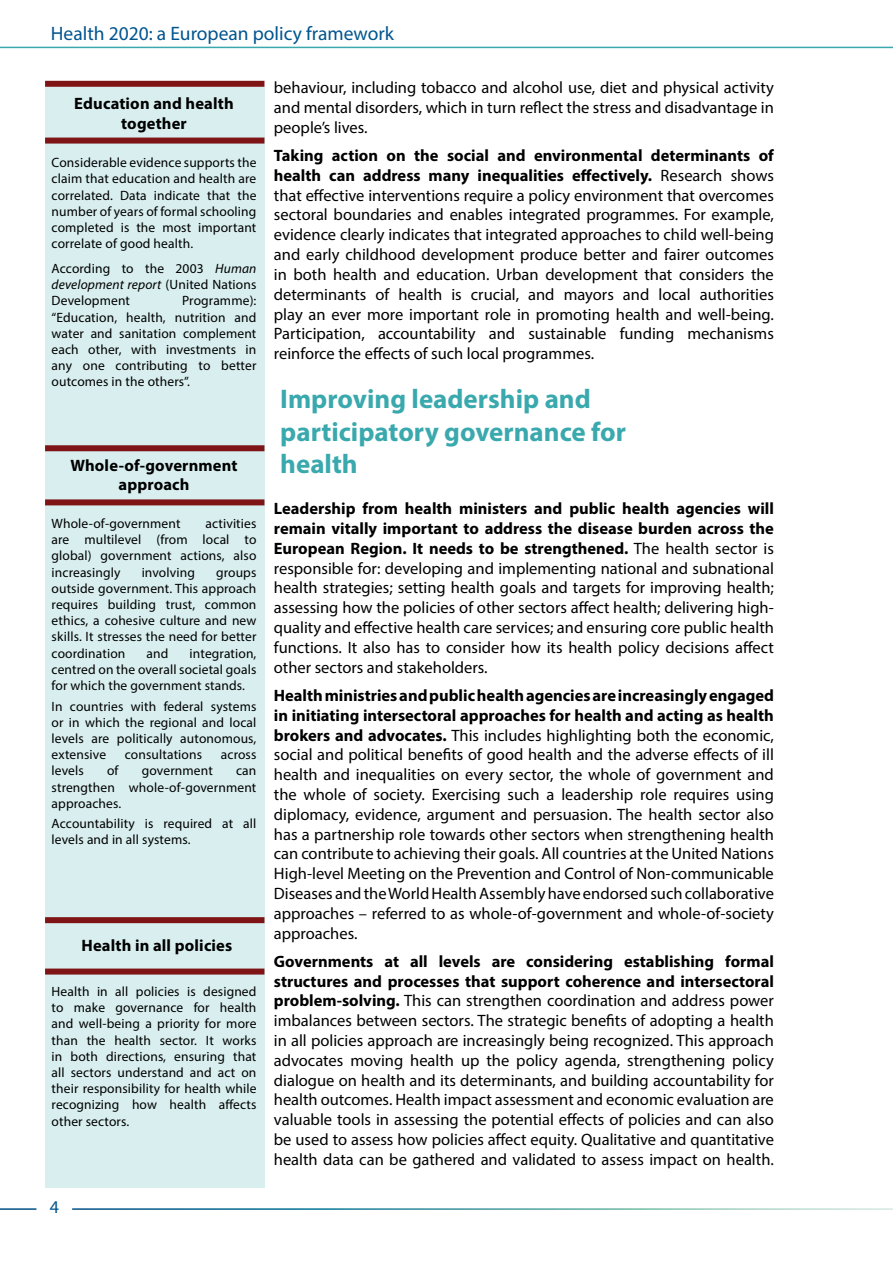
<style>
.page{position:relative;width:893px;height:1263px;background:#fff}
.page>*{position:absolute;margin:0;border:0;box-sizing:border-box;transform-origin:0 0}
.t1{font:700 27px/32.4px "Myriad Pro";color:#3aa9ae}
.t2{font:19.5px "Myriad Pro";color:#00558f}
.t3{font:18px "Myriad Pro";color:#00558f}
.t4{font:16.5px/19.8px "Myriad Pro";color:#000;text-align:justify}
.t5{font:700 16.5px/19.8px "Myriad Pro";letter-spacing:.01em;color:#000;text-align:center}
.t6{font:13.5px/16.2px "Myriad Pro";letter-spacing:.01em;color:#000;text-align:justify}
.s1{font-style:italic}
.s2{font-weight:700}
</style>
<div class="page">
<hr style="left:0;top:47px;width:893px;height:1px;background:#3aa9ae">
<hr style="left:0;top:1208px;width:36px;height:2px;background:#005087">
<div style="left:45px;top:87px;width:219px;height:1101px;background:#d8eeef"></div>
<div style="left:45px;top:138px;width:219px;height:6px;background:#7e1416"></div>
<div style="left:45px;top:81px;width:219px;height:6px;background:#7e1416"></div>
<div style="left:45px;top:445px;width:219px;height:6px;background:#7e1416"></div>
<div style="left:45px;top:917px;width:219px;height:6px;background:#7e1416"></div>
<div style="left:45px;top:499px;width:219px;height:6px;background:#7e1416"></div>
<div style="left:45px;top:968px;width:219px;height:6px;background:#7e1416"></div>
<p class="t2" style="left:51px;top:22px;width:345px">Health 2020: a European policy framework</p>
<p class="t5" style="left:74px;top:93px;width:161px">Education and health together</p>
<p class="t6" style="left:52px;top:154px;width:206px">Considerable evidence supports the claim that education and health are correlated. Data indicate that the number of years of formal schooling completed is the most important correlate of good health.</p>
<p class="t6" style="left:52px;top:260px;width:206px">According to the 2003 <span class="s1">Human development report</span> (United Nations Development</p>
<p class="t6" style="left:52px;top:293px;width:206px;text-indent:131px">Programme): “Education, health, nutrition and water and sanitation complement each other, with investments in any one contributing to better outcomes in the others”.</p>
<p class="t5" style="left:70px;top:455px;width:169px">Whole-of-government approach</p>
<p class="t6" style="left:52px;top:515px;width:130px">Whole-of-government</p>
<p class="t6" style="left:52px;top:515px;width:206px;text-indent:154px">activities are multilevel (from local to global) government actions, also increasingly</p>
<p class="t6" style="left:142px;top:564px;width:55px">involving</p>
<p class="t6" style="left:52px;top:564px;width:206px;text-indent:165px">groups outside government. This approach requires building trust, common ethics, a cohesive culture and new skills. It stresses the need for better coordination</p>
<p class="t6" style="left:147px;top:645px;width:23px">and</p>
<p class="t6" style="left:52px;top:645px;width:206px;text-indent:138px">integration, centred on the overall societal goals for which the government stands.</p>
<p class="t6" style="left:52px;top:698px;width:206px">In countries with federal systems or in which the regional and local levels are politically autonomous, extensive</p>
<p class="t6" style="left:125px;top:746px;width:79px">consultations</p>
<p class="t6" style="left:221px;top:746px;width:37px">across</p>
<p class="t6" style="left:52px;top:762px;width:34px">levels</p>
<p class="t6" style="left:107px;top:762px;width:13px">of</p>
<p class="t6" style="left:142px;top:762px;width:73px">government</p>
<p class="t6" style="left:52px;top:762px;width:206px;text-indent:185px">can strengthen whole-of-government approaches.</p>
<p class="t6" style="left:52px;top:815px;width:206px">Accountability is required at all levels and in all systems.</p>
<p class="t5" style="left:82px;top:935px;width:152px">Health in all policies</p>
<p class="t6" style="left:52px;top:983px;width:206px">Health in all policies is designed to make governance for health and well-being a priority for more than the health sector. It works in both directions, ensuring that all sectors understand and act on their responsibility for health while recognizing how health affects other sectors.</p>
<p class="t3" style="left:50px;top:1195px;width:11px">4</p>
<p class="t4" style="left:274px;top:77px;width:501px">behaviour, including tobacco and alcohol use, diet and physical activity and mental disorders, which in turn reflect the stress and disadvantage in people’s lives.</p>
<p class="t4" style="left:274px;top:145px;width:502px"><span class="s2">Taking action on the social and environmental determinants of health can address many inequalities effectively.</span> Research shows that effective interventions require a policy environment that overcomes sectoral boundaries and enables integrated programmes. For example, evidence clearly indicates that integrated approaches to child well-being and early childhood development produce better and fairer outcomes in both health and education. Urban development that considers the determinants of health is crucial, and mayors and local authorities play an ever more important role in promoting health and well-being.<br>Participation, accountability and sustainable funding mechanisms reinforce the effects of such local programmes.</p>
<h1 class="t1" style="left:280px;top:382px;width:347px">Improving leadership and participatory governance for health</h1>
<p class="t4" style="left:274px;top:498px;width:502px"><span class="s2">Leadership from health ministers and public health agencies will remain vitally important to address the disease burden across the European Region. It needs to be strengthened.</span> The health sector is responsible for: developing and implementing national and subnational health strategies; setting health goals and targets for improving health; assessing how the policies of other sectors affect health; delivering high&shy;quality and effective health care services; and ensuring core public health functions. It also has to consider how its health policy decisions affect other sectors and stakeholders.</p>
<p class="t4" style="left:274px;top:685px;width:502px"><span class="s2">Health ministries and public health agencies are increasingly engaged in initiating intersectoral approaches for health and acting as health brokers and advocates.</span> This includes highlighting both the economic, social and political benefits of good health and the adverse effects of ill health and inequalities on every sector, the whole of government and the whole of society. Exercising such a leadership role requires using diplomacy, evidence, argument and persuasion. The health sector also has a partnership role towards other sectors when strengthening health can contribute to achieving their goals. All countries at the United Nations High-level Meeting on the Prevention and Control of Non-communicable Diseases and the World Health Assembly have endorsed such collaborative approaches – referred to as whole-of-government and whole-of-society approaches.</p>
<p class="t4" style="left:274px;top:951px;width:502px"><span class="s2">Governments at all levels are considering establishing formal structures and processes that support coherence and intersectoral problem-solving.</span> This can strengthen coordination and address power imbalances between sectors. The strategic benefits of adopting a health in all policies approach are increasingly being recognized. This approach advocates moving health up the policy agenda, strengthening policy dialogue on health and its determinants, and building accountability for health outcomes. Health impact assessment and economic evaluation are valuable tools in assessing the potential effects of policies and can also be used to assess how policies affect equity. Qualitative and quantitative health data can be gathered and validated to assess impact on health.</p>
</div>
